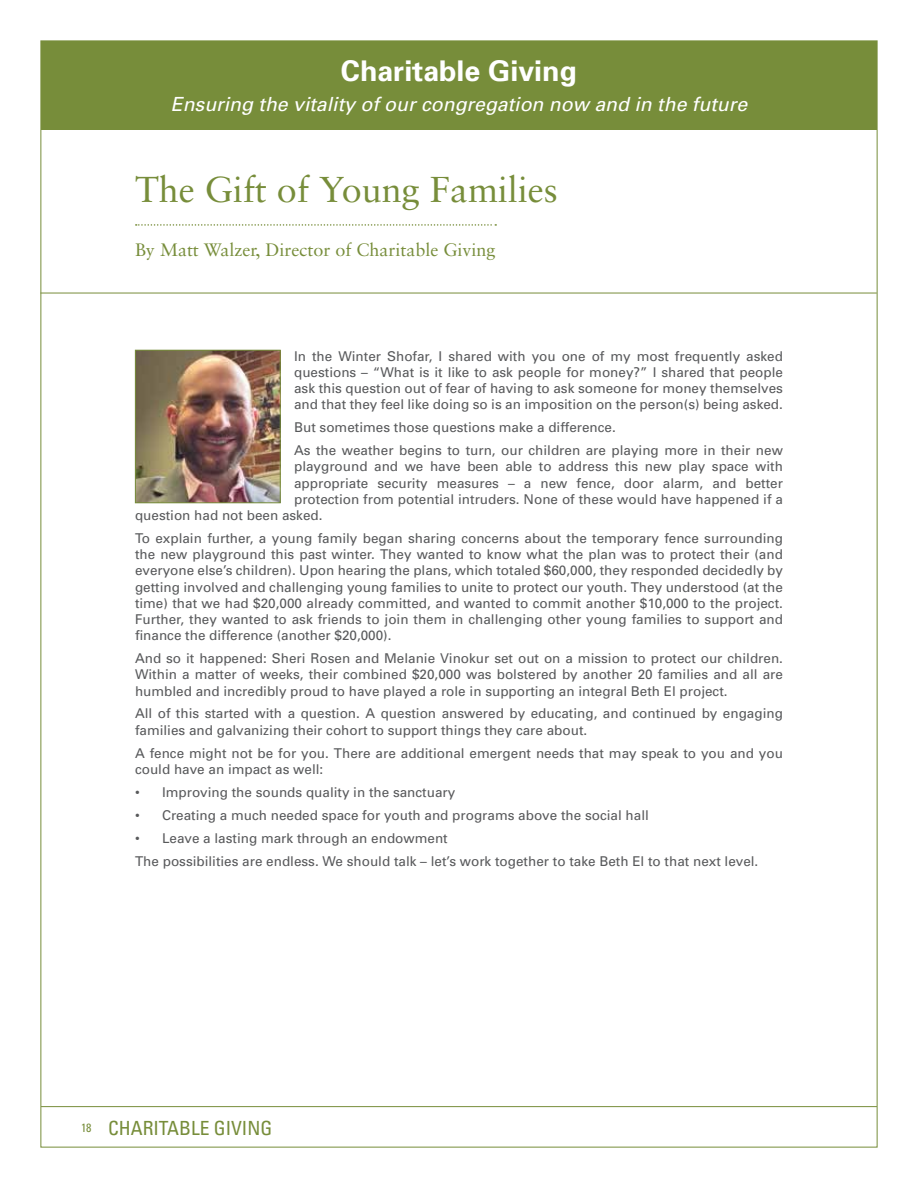
<style>
.page{position:relative;width:918px;height:1188px;background:#fff}
.page>*{position:absolute;margin:0;border:0;box-sizing:border-box;transform-origin:0 0}
.t1{font:36px "Sabon";color:#778d3a}
.t2{font:700 28.5px "Univers";color:#fff}
.t3{font:italic 19.5px "Univers";color:#fff}
.t4{font:condensed 19.5px "Univers";color:#778d3a}
.t5{font:18px "Sabon";color:#778d3a}
.t6{font:13.5px/16.2px "Univers";color:#58595b}
.s1{font-size:12px}
</style>
<div class="page">
<hr style="left:41px;top:1106px;width:836px;height:1px;background:#778d3a">
<div style="left:41px;top:41px;width:836px;height:89px;background:#778d3a"></div>
<svg style="left:136px;top:224px;width:360px;height:2px"></svg>
<img style="left:137px;top:352px;width:142px;height:149px">
<div style="left:135px;top:350px;width:146px;height:153px;border:1px solid #778d3a"></div>
<hr style="left:40px;top:293px;width:837px;height:1px;background:#778d3a">
<h2 class="t2" style="left:341px;top:53px;width:238px">Charitable Giving</h2>
<h3 class="t3" style="left:171px;top:92px;width:578px">Ensuring the vitality of our congregation now and in the future</h3>
<h1 class="t1" style="left:135px;top:168px;width:424px">The Gift of Young Families</h1>
<h3 class="t5" style="left:135px;top:239px;width:362px">By Matt Walzer, Director of Charitable Giving</h3>
<p class="t6" style="left:294px;top:348px;width:490px;text-align:justify">In the Winter Shofar, I shared with you one of my most frequently asked questions – “What is it like to ask people for money?” I shared that people ask this question out of fear of having to ask someone for money themselves and that they feel like doing so is an imposition on the person(s) being asked.</p>
<p class="t6" style="left:294px;top:416px;width:490px;line-height:23px">But sometimes those questions make a difference.<br>As the weather begins to turn, our children are playing more in their new</p>
<p class="t6" style="left:294px;top:458px;width:490px">playground and we have been able to address this new play space with</p>
<p class="t6" style="left:294px;top:475px;width:490px">appropriate security measures – a new fence, door alarm, and better</p>
<p class="t6" style="left:294px;top:491px;width:490px">protection from potential intruders. None of these would have happened if a</p>
<p class="t6" style="left:135px;top:507px;width:189px">question had not been asked.</p>
<p class="t6" style="left:135px;top:530px;width:650px;text-align:justify">To explain further, a young family began sharing concerns about the temporary fence surrounding the new playground this past winter. They wanted to know what the plan was to protect their (and everyone else’s children). Upon hearing the plans, which totaled $60,000, they responded decidedly by getting involved and challenging young families to unite to protect our youth. They understood (at the time) that we had $20,000 already committed, and wanted to commit another $10,000 to the project.<br>Further, they wanted to ask friends to join them in challenging other young families to support and finance the difference (another $20,000).</p>
<p class="t6" style="left:135px;top:650px;width:650px;text-align:justify">And so it happened: Sheri Rosen and Melanie Vinokur set out on a mission to protect our children.<br>Within a matter of weeks, their combined $20,000 was bolstered by another 20 families and all are humbled and incredibly proud to have played a role in supporting an integral Beth El project.</p>
<p class="t6" style="left:135px;top:705px;width:649px">All of this started with a question. A question answered by educating, and continued by engaging families and galvanizing their cohort to support things they care about.</p>
<p class="t6" style="left:135px;top:745px;width:649px">A fence might not be for you. There are additional emergent needs that may speak to you and you could have an impact as well:</p>
<p class="t6" style="left:135px;top:784px;width:322px">• Improving the sounds quality in the sanctuary</p>
<p class="t6" style="left:135px;top:807px;width:515px">• Creating a much needed space for youth and programs above the social hall</p>
<p class="t6" style="left:135px;top:826px;width:625px;line-height:23px">• Leave a lasting mark through an endowment<br>The possibilities are endless. We should talk – let’s work together to take Beth El to that next level.</p>
<h3 class="t4" style="left:81px;top:1116px;width:193px"><span class="s1">18</span> CHARITABLE GIVING</h3>
</div>
